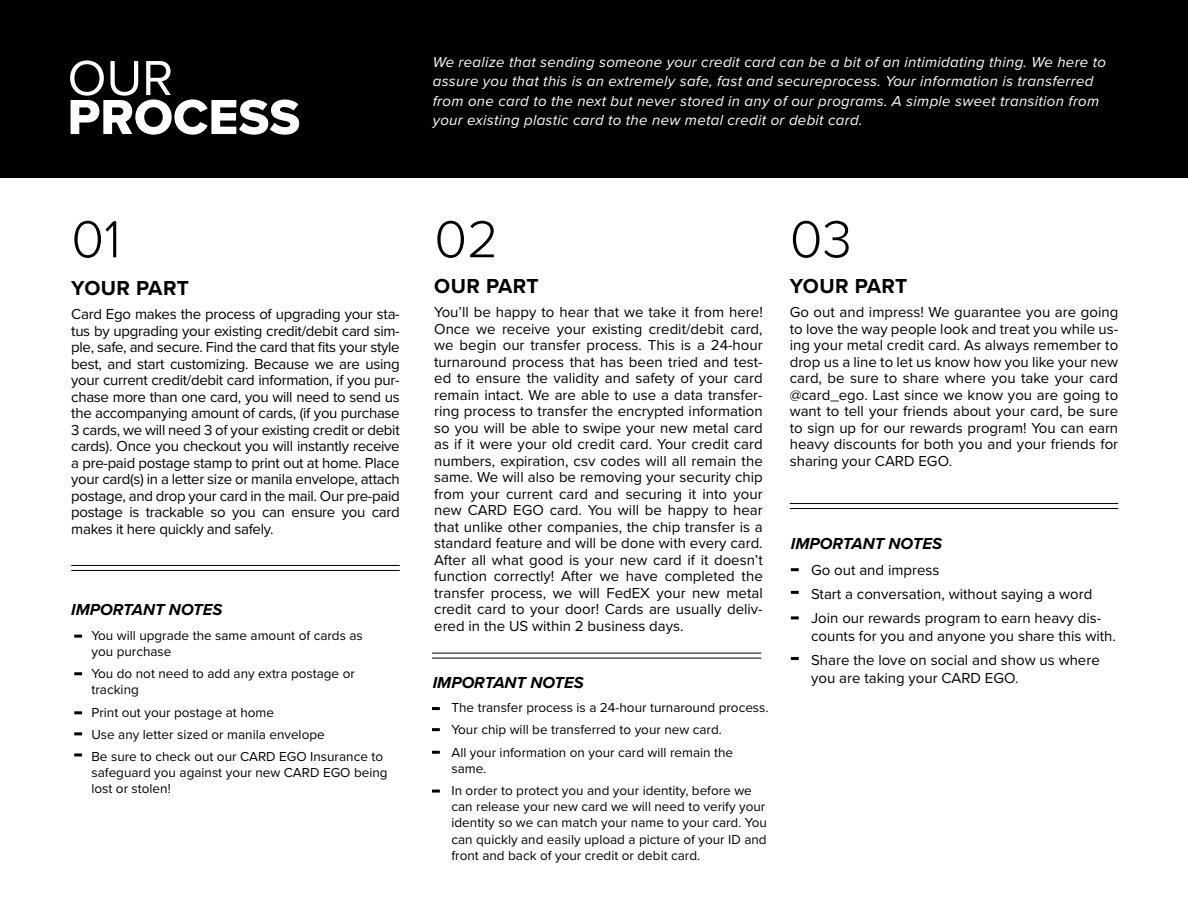
<style>
.page{position:relative;width:1188px;height:918px;background:#fff}
.page>*{position:absolute;margin:0;border:0;box-sizing:border-box;transform-origin:0 0}
.t1{font:300 54px "Proxima Nova";color:#000}
.t2{font:51px "Proxima Nova Extrabld";color:#fff}
.t3{font:51px "Proxima Nova";color:#fff}
.t4{font:700 21px "Proxima Nova";letter-spacing:.02em;color:#000}
.t5{font:italic 700 16.5px "Proxima Nova";color:#000}
.t6{font:15px/16.5px "Proxima Nova";color:#000;text-align:justify}
.t7{font:italic 15px/19.5px "Proxima Nova";letter-spacing:.02em;color:#fff}
.t8{font:13.5px/16.2px "Proxima Nova";color:#000}
</style>
<div class="page">
<div style="left:0;top:0;width:1188px;height:177px;background:#000"></div>
<hr style="left:71px;top:565px;width:329px;height:1px;background:#000">
<hr style="left:71px;top:570px;width:329px;height:1px;background:#000">
<hr style="left:432px;top:653px;width:329px;height:1px;background:#000">
<hr style="left:432px;top:658px;width:329px;height:1px;background:#000">
<hr style="left:790px;top:503px;width:328px;height:1px;background:#000">
<hr style="left:790px;top:508px;width:328px;height:1px;background:#000">
<svg style="left:74px;top:635px;width:8px;height:3px"></svg>
<svg style="left:74px;top:672px;width:8px;height:3px"></svg>
<svg style="left:74px;top:711px;width:8px;height:3px"></svg>
<svg style="left:74px;top:732px;width:8px;height:3px"></svg>
<svg style="left:74px;top:753px;width:8px;height:3px"></svg>
<svg style="left:432px;top:707px;width:8px;height:3px"></svg>
<svg style="left:791px;top:568px;width:8px;height:3px"></svg>
<svg style="left:432px;top:728px;width:8px;height:3px"></svg>
<svg style="left:791px;top:591px;width:8px;height:3px"></svg>
<svg style="left:432px;top:751px;width:8px;height:3px"></svg>
<svg style="left:791px;top:616px;width:8px;height:3px"></svg>
<svg style="left:432px;top:790px;width:8px;height:3px"></svg>
<svg style="left:791px;top:657px;width:8px;height:3px"></svg>
<h2 class="t3" style="left:68px;top:48px;width:107px">OUR</h2>
<h2 class="t2" style="left:68px;top:87px;width:234px">PROCESS</h2>
<p class="t7" style="left:433px;top:52px;width:675px">We realize that sending someone your credit card can be a bit of an intimidating thing. We here to assure you that this is an extremely safe, fast and secureprocess. Your information is transferred from one card to the next but never stored in any of our programs. A simple sweet transition from your existing plastic card to the new metal credit or debit card.</p>
<h1 class="t1" style="left:71px;top:207px;width:51px">01</h1>
<h1 class="t1" style="left:434px;top:207px;width:66px">02</h1>
<h1 class="t1" style="left:790px;top:207px;width:64px">03</h1>
<h3 class="t4" style="left:71px;top:276px;width:119px">YOUR PART</h3>
<p class="t6" style="left:71px;top:306px;width:330px">Card Ego makes the process of upgrading your sta&shy;tus by upgrading your existing credit/debit card sim&shy;ple, safe, and secure. Find the card that fits your style best, and start customizing. Because we are using your current credit/debit card information, if you pur&shy;chase more than one card, you will need to send us the accompanying amount of cards, (if you purchase 3 cards, we will need 3 of your existing credit or debit cards). Once you checkout you will instantly receive a pre-paid postage stamp to print out at home. Place your card(s) in a letter size or manila envelope, attach postage, and drop your card in the mail. Our pre-paid postage is trackable so you can ensure you card makes it here quickly and safely.</p>
<p class="t5" style="left:71px;top:600px;width:153px">IMPORTANT NOTES</p>
<p class="t8" style="left:92px;top:627px;width:273px">You will upgrade the same amount of cards as you purchase</p>
<p class="t8" style="left:92px;top:666px;width:265px">You do not need to add any extra postage or tracking</p>
<p class="t8" style="left:92px;top:701px;width:293px;line-height:22.2px">Print out your postage at home<br>Use any letter sized or manila envelope<br>Be sure to check out our CARD EGO Insurance to</p>
<p class="t8" style="left:92px;top:765px;width:298px">safeguard you against your new CARD EGO being lost or stolen!</p>
<h3 class="t4" style="left:434px;top:274px;width:106px">OUR PART</h3>
<p class="t6" style="left:434px;top:304px;width:330px">You’ll be happy to hear that we take it from here!<br>Once we receive your existing credit/debit card, we begin our transfer process. This is a 24-hour turnaround process that has been tried and test&shy;ed to ensure the validity and safety of your card remain intact. We are able to use a data transfer&shy;ring process to transfer the encrypted information so you will be able to swipe your new metal card as if it were your old credit card. Your credit card numbers, expiration, csv codes will all remain the same. We will also be removing your security chip from your current card and securing it into your new CARD EGO card. You will be happy to hear that unlike other companies, the chip transfer is a standard feature and will be done with every card.<br>After all what good is your new card if it doesn’t function correctly! After we have completed the transfer process, we will FedEX your new metal credit card to your door! Cards are usually deliv&shy;ered in the US within 2 business days.</p>
<p class="t5" style="left:433px;top:672px;width:153px">IMPORTANT NOTES</p>
<p class="t8" style="left:452px;top:697px;width:319px;line-height:22.2px">The transfer process is a 24-hour turnaround process.<br>Your chip will be transferred to your new card.<br>All your information on your card will remain the</p>
<p class="t8" style="left:452px;top:757px;width:302px;line-height:22.2px">same.<br>In order to protect you and your identity, before we</p>
<p class="t8" style="left:452px;top:799px;width:317px;text-align:justify">can release your new card we will need to verify your identity so we can match your name to your card. You can quickly and easily upload a picture of your ID and front and back of your credit or debit card.</p>
<h3 class="t4" style="left:790px;top:274px;width:119px">YOUR PART</h3>
<p class="t6" style="left:790px;top:305px;width:330px">Go out and impress! We guarantee you are going to love the way people look and treat you while us&shy;ing your metal credit card. As always remember to drop us a line to let us know how you like your new card, be sure to share where you take your card @card_ego. Last since we know you are going to want to tell your friends about your card, be sure to sign up for our rewards program! You can earn heavy discounts for both you and your friends for sharing your CARD EGO.</p>
<p class="t5" style="left:791px;top:533px;width:153px">IMPORTANT NOTES</p>
<p class="t6" style="left:811px;top:558px;width:292px;line-height:24px;text-align:left">Go out and impress<br>Start a conversation, without saying a word<br>Join our rewards program to earn heavy dis-</p>
<p class="t6" style="left:811px;top:624px;width:306px;line-height:24px">counts for you and anyone you share this with.<br>Share the love on social and show us where</p>
<p class="t6" style="left:811px;top:670px;width:209px">you are taking your CARD EGO.</p>
</div>
